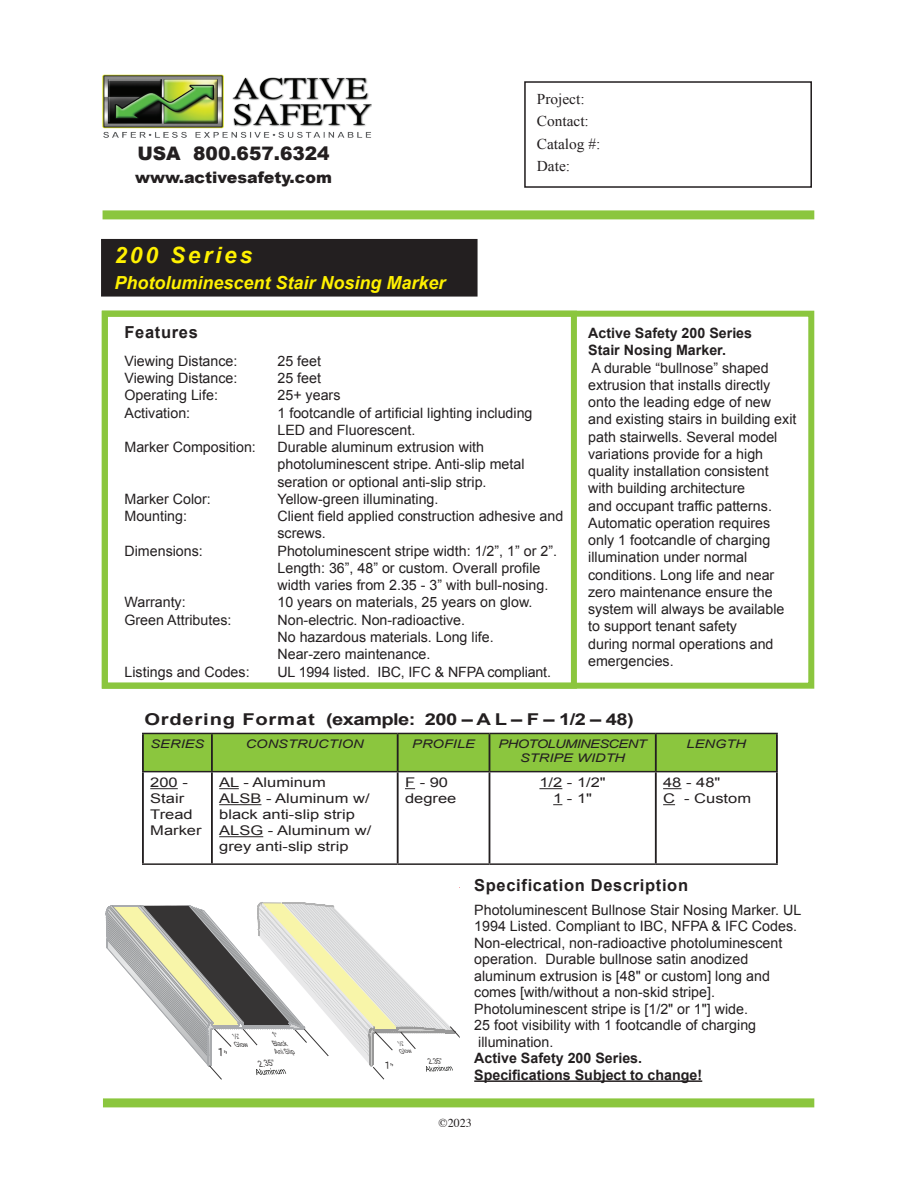
<style>
.page{position:relative;width:918px;height:1188px;background:#fff}
.page>*{position:absolute;margin:0;border:0;box-sizing:border-box;transform-origin:0 0}
.t1{font:italic 700 22.5px "Arial";letter-spacing:.13em;color:#fff101}
.t2{font:900 18.6px "Arial";color:#231f20}
.t3{font:italic 700 18px "Arial";color:#fff101}
.t4{font:700 16.5px "Arial";letter-spacing:.04em;color:#231f20}
.t5{font:700 16.35px "Arial";letter-spacing:.04em;color:#231f20;scale:1.24 1}
.t6{font:900 15.9px "Arial";color:#231f20}
.t7{font:15px/22.5px "Times New Roman";color:#231f20}
.t8{font:14.25px/17.2px "Arial";color:#231f20}
.t9{font:700 14.25px/17.2px "Arial";color:#231f20}
.t10{font:13.35px/16px "Arial";color:#231f20;scale:1.24 1}
.t11{font:12px "Times";color:#231f20}
.t12{font:italic 11.85px "Arial";color:#231f20;scale:1.24 1}
.t13{font:italic 11.85px/14.2px "Arial";letter-spacing:-.04em;color:#231f20;text-align:center;scale:1.24 1}
.t14{font:italic 8.85px "Arial";color:#363434;scale:.8 1}
.t15{font:italic 7.95px "Arial";color:#363434;scale:.8 1}
.t16{font:italic 7.2px/8.1px "Arial";color:#363434;scale:.8 1}
.t17{font:italic 6.6px/7.4px "Arial";color:#363434;scale:.8 1}
</style>
<div class="page">
<div style="left:102px;top:311px;width:712px;height:378px;border:6px solid #8bc63e"></div>
<div style="left:102px;top:240px;width:375px;height:56px;background:#231f20"></div>
<div style="left:101px;top:239px;width:377px;height:58px;border:2px solid #231f20"></div>
<div style="left:102px;top:311px;width:475px;height:378px;border:6px solid #8bc63e"></div>
<img style="left:102px;top:74px;width:269px;height:64px">
<div style="left:524px;top:81px;width:288px;height:107px;border:2px solid #231f20"></div>
<div style="left:103px;top:210px;width:711px;height:9px;background:#8bc63e"></div>
<div style="left:103px;top:1098px;width:711px;height:9px;background:#8bc63e"></div>
<hr style="left:474px;top:1080px;width:228px;height:2px;background:#231f20">
<svg style="left:144px;top:734px;width:632px;height:37px;background:#89c33d"></svg>
<hr style="left:142px;top:733px;width:70px;height:1px;background:#231f20">
<hr style="left:142px;top:734px;width:2px;height:37px;background:#231f20">
<hr style="left:212px;top:733px;width:186px;height:1px;background:#231f20">
<hr style="left:211px;top:734px;width:2px;height:37px;background:#231f20">
<hr style="left:398px;top:733px;width:91px;height:1px;background:#231f20">
<hr style="left:397px;top:734px;width:2px;height:37px;background:#231f20">
<hr style="left:489px;top:733px;width:167px;height:1px;background:#231f20">
<hr style="left:489px;top:734px;width:1px;height:37px;background:#231f20">
<hr style="left:656px;top:733px;width:122px;height:1px;background:#231f20">
<hr style="left:655px;top:734px;width:2px;height:37px;background:#231f20">
<hr style="left:776px;top:734px;width:2px;height:37px;background:#231f20">
<hr style="left:142px;top:771px;width:70px;height:1px;background:#231f20">
<hr style="left:142px;top:772px;width:2px;height:91px;background:#231f20">
<hr style="left:212px;top:771px;width:186px;height:1px;background:#231f20">
<hr style="left:211px;top:772px;width:2px;height:91px;background:#231f20">
<hr style="left:398px;top:771px;width:91px;height:1px;background:#231f20">
<hr style="left:397px;top:772px;width:2px;height:91px;background:#231f20">
<hr style="left:489px;top:771px;width:167px;height:1px;background:#231f20">
<hr style="left:489px;top:772px;width:1px;height:91px;background:#231f20">
<hr style="left:656px;top:771px;width:122px;height:1px;background:#231f20">
<hr style="left:655px;top:772px;width:2px;height:91px;background:#231f20">
<hr style="left:776px;top:772px;width:2px;height:91px;background:#231f20">
<hr style="left:142px;top:863px;width:70px;height:2px;background:#231f20">
<hr style="left:212px;top:863px;width:186px;height:2px;background:#231f20">
<hr style="left:398px;top:863px;width:91px;height:2px;background:#231f20">
<hr style="left:489px;top:863px;width:167px;height:2px;background:#231f20">
<hr style="left:656px;top:863px;width:122px;height:2px;background:#231f20">
<svg style="left:150px;top:788px;width:28px;height:1px"></svg>
<svg style="left:219px;top:788px;width:20px;height:1px"></svg>
<hr style="left:219px;top:804px;width:42px;height:1px;background:#231f20">
<hr style="left:219px;top:836px;width:44px;height:1px;background:#231f20">
<svg style="left:539px;top:788px;width:23px;height:1px"></svg>
<svg style="left:663px;top:788px;width:19px;height:1px"></svg>
<svg style="left:663px;top:804px;width:12px;height:1px"></svg>
<svg style="left:105px;top:902px;width:355px;height:178px"></svg>
<h2 class="t2" style="left:137px;top:140px;width:194px">USA 800.657.6324</h2>
<p class="t6" style="left:135px;top:165px;width:198px">www.activesafety.com</p>
<p class="t7" style="left:537px;top:87px;width:65px">Project:<br>Contact:<br>Catalog #:<br>Date:</p>
<h1 class="t1" style="left:115px;top:240px;width:139px">200 Series</h1>
<p class="t3" style="left:115px;top:270px;width:333px">Photoluminescent Stair Nosing Marker</p>
<p class="t4" style="left:124px;top:321px;width:75px">Features</p>
<p class="t8" style="left:124px;top:352px;width:114px">Viewing Distance:</p>
<p class="t8" style="left:278px;top:352px;width:45px">25 feet</p>
<p class="t8" style="left:124px;top:370px;width:114px">Viewing Distance:</p>
<p class="t8" style="left:278px;top:370px;width:45px">25 feet</p>
<p class="t8" style="left:124px;top:387px;width:95px">Operating Life:</p>
<p class="t8" style="left:278px;top:387px;width:64px">25+ years</p>
<p class="t8" style="left:124px;top:404px;width:67px">Activation:</p>
<p class="t8" style="left:278px;top:404px;width:257px">1 footcandle of artificial lighting including<br>LED and Fluorescent.</p>
<p class="t8" style="left:124px;top:439px;width:133px">Marker Composition:</p>
<p class="t8" style="left:278px;top:439px;width:249px">Durable aluminum extrusion with photoluminescent stripe. Anti-slip metal seration or optional anti-slip strip.</p>
<p class="t8" style="left:124px;top:490px;width:88px">Marker Color:</p>
<p class="t8" style="left:278px;top:490px;width:163px">Yellow-green illuminating.</p>
<p class="t8" style="left:124px;top:508px;width:64px">Mounting:</p>
<p class="t8" style="left:278px;top:508px;width:287px">Client field applied construction adhesive and screws.</p>
<p class="t8" style="left:124px;top:542px;width:80px">Dimensions:</p>
<p class="t8" style="left:278px;top:542px;width:281px">Photoluminescent stripe width: 1/2”, 1” or 2”.<br>Length: 36”, 48” or custom. Overall profile width varies from 2.35 - 3” with bull-nosing.</p>
<p class="t8" style="left:124px;top:594px;width:63px">Warranty:</p>
<p class="t8" style="left:278px;top:594px;width:257px">10 years on materials, 25 years on glow.</p>
<p class="t8" style="left:124px;top:611px;width:108px">Green Attributes:</p>
<p class="t8" style="left:278px;top:611px;width:218px">Non-electric. Non-radioactive.<br>No hazardous materials. Long life.<br>Near-zero maintenance.</p>
<p class="t8" style="left:124px;top:664px;width:127px">Listings and Codes:</p>
<p class="t8" style="left:278px;top:664px;width:275px">UL 1994 listed. IBC, IFC &amp; NFPA compliant.</p>
<p class="t9" style="left:588px;top:325px;width:165px">Active Safety 200 Series<br>Stair Nosing Marker.</p>
<p class="t8" style="left:588px;top:359px;width:210px">A durable “bullnose” shaped extrusion that installs directly onto the leading edge of new and existing stairs in building exit path stairwells. Several model variations provide for a high quality installation consistent with building architecture<br>and occupant traffic patterns.<br>Automatic operation requires only 1 footcandle of charging illumination under normal conditions. Long life and near zero maintenance ensure the system will always be available to support tenant safety<br>during normal operations and emergencies.</p>
<p class="t5" style="left:144px;top:709px;width:396px">Ordering Format (example: 200 – A L – F – 1/2 – 48)</p>
<p class="t12" style="left:151px;top:736px;width:44px">SERIES</p>
<p class="t12" style="left:246px;top:736px;width:97px">CONSTRUCTION</p>
<p class="t12" style="left:412px;top:736px;width:52px">PROFILE</p>
<p class="t13" style="left:499px;top:737px;width:121px">PHOTOLUMINESCENT<br>STRIPE WIDTH</p>
<p class="t12" style="left:687px;top:736px;width:49px">LENGTH</p>
<p class="t10" style="left:150px;top:775px;width:43px">200 -<br>Stair<br>Tread<br>Marker</p>
<p class="t10" style="left:219px;top:775px;width:124px">AL - Aluminum<br>ALSB - Aluminum w/ black anti-slip strip<br>ALSG - Aluminum w/ grey anti-slip strip</p>
<p class="t10" style="left:405px;top:775px;width:43px">F - 90 degree</p>
<p class="t10" style="left:539px;top:775px;width:55px;text-align:center">1/2 - 1/2"<br>1 - 1"</p>
<p class="t10" style="left:663px;top:775px;width:72px">48 - 48"<br>C - Custom</p>
<p class="t16" style="left:234px;top:1033px;width:19px;rotate:-3deg">½”<br>Glow</p>
<p class="t16" style="left:274px;top:1031px;width:29px;rotate:1deg">1”<br>Black<br>Ani Slip</p>
<p class="t14" style="left:259px;top:1058px;width:22px;rotate:-3deg">2.35”</p>
<p class="t17" style="left:399px;top:1040px;width:18px;rotate:-3deg">½”<br>Glow</p>
<p class="t15" style="left:429px;top:1056px;width:20px;rotate:-3deg">2.35”</p>
<p class="t4" style="left:474px;top:874px;width:215px">Specification Description</p>
<p class="t8" style="left:474px;top:902px;width:329px;line-height:16.5px">Photoluminescent Bullnose Stair Nosing Marker. UL 1994 Listed. Compliant to IBC, NFPA &amp; IFC Codes.<br>Non-electrical, non-radioactive photoluminescent operation. Durable bullnose satin anodized aluminum extrusion is [48" or custom] long and comes [with/without a non-skid stripe].<br>Photoluminescent stripe is [1/2" or 1"] wide.<br>25 foot visibility with 1 footcandle of charging illumination.</p>
<p class="t9" style="left:474px;top:1050px;width:230px;line-height:16.5px">Active Safety 200 Series.<br>Specifications Subject to change!</p>
<p class="t11" style="left:439px;top:1112px;width:35px">©2023</p>
</div>
